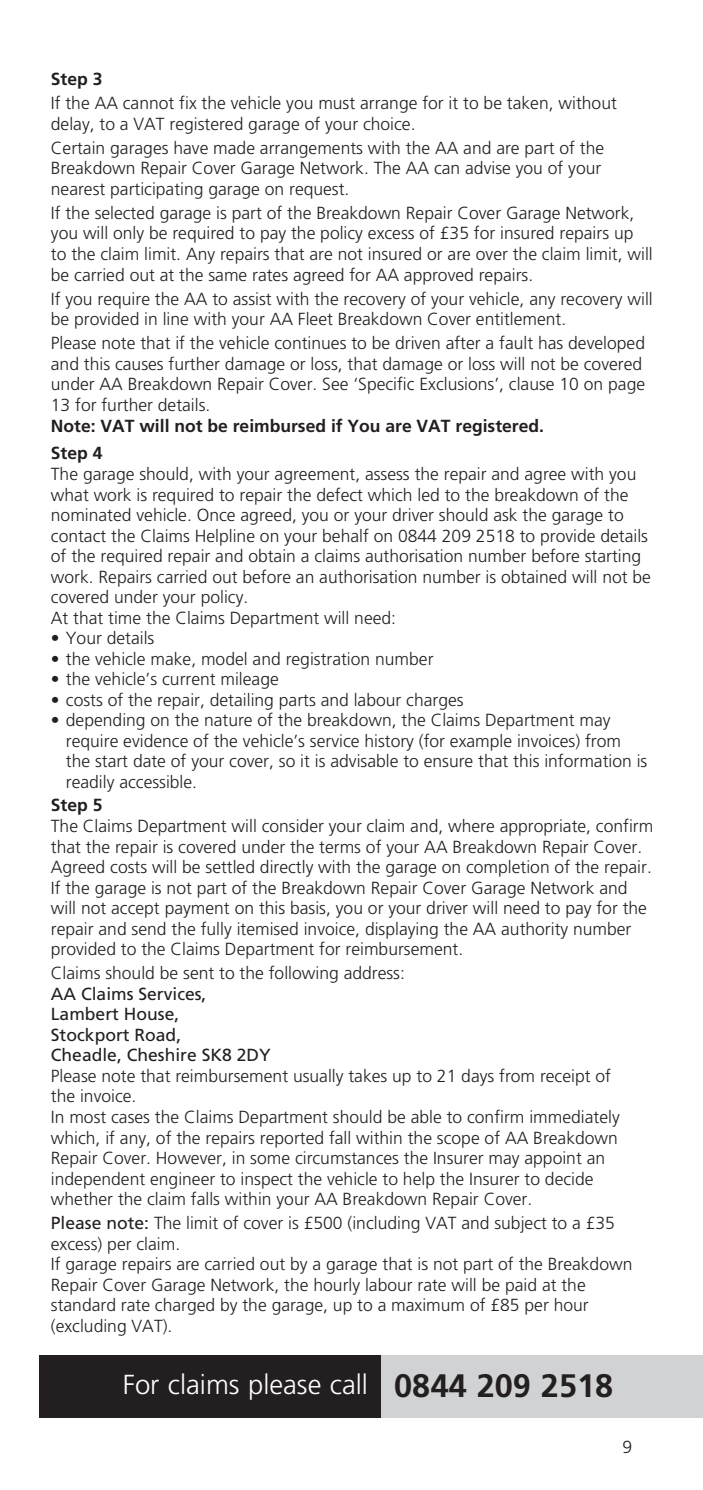
<style>
.page{position:relative;width:703px;height:1490px;background:#fff}
.page>*{position:absolute;margin:0;border:0;box-sizing:border-box;transform-origin:0 0}
.t1{font:700 32.5px "Frutiger";color:#231f20}
.t2{font:300 27.5px "Frutiger";color:#fff}
.t3{font:300 17.5px/20.5px "Frutiger";color:#231f20}
.t4{font:17.5px "Frutiger";color:#231f20}
.t5{font:700 17.5px "Frutiger";color:#231f20}
.s1{font-weight:400}
</style>
<div class="page">
<div style="left:39px;top:1355px;width:664px;height:62px;background:#d1d2d4"></div>
<div style="left:39px;top:1355px;width:341px;height:62px;background:#231f20"></div>
<p class="t5" style="left:51px;top:69px;width:53px">Step 3</p>
<p class="t3" style="left:51px;top:93px;width:567px">If the AA cannot fix the vehicle you must arrange for it to be taken, without delay, to a VAT registered garage of your choice.</p>
<p class="t3" style="left:51px;top:138px;width:555px">Certain garages have made arrangements with the AA and are part of the<br>Breakdown Repair Cover Garage Network. The AA can advise you of your nearest participating garage on request.</p>
<p class="t3" style="left:51px;top:203px;width:603px">If the selected garage is part of the Breakdown Repair Cover Garage Network, you will only be required to pay the policy excess of £35 for insured repairs up to the claim limit. Any repairs that are not insured or are over the claim limit, will be carried out at the same rates agreed for AA approved repairs.</p>
<p class="t3" style="left:51px;top:288px;width:603px">If you require the AA to assist with the recovery of your vehicle, any recovery will be provided in line with your AA Fleet Breakdown Cover entitlement.</p>
<p class="t3" style="left:51px;top:333px;width:596px">Please note that if the vehicle continues to be driven after a fault has developed and this causes further damage or loss, that damage or loss will not be covered under AA Breakdown Repair Cover. See ‘Specific Exclusions’, clause 10 on page 13 for further details.</p>
<p class="t5" style="left:51px;top:415px;width:495px">Note: VAT will not be reimbursed if You are VAT registered.</p>
<p class="t5" style="left:51px;top:442px;width:53px">Step 4</p>
<p class="t3" style="left:51px;top:464px;width:601px">The garage should, with your agreement, assess the repair and agree with you what work is required to repair the defect which led to the breakdown of the nominated vehicle. Once agreed, you or your driver should ask the garage to contact the Claims Helpline on your behalf on 0844 209 2518 to provide details of the required repair and obtain a claims authorisation number before starting work. Repairs carried out before an authorisation number is obtained will not be covered under your policy.</p>
<p class="t3" style="left:51px;top:608px;width:347px">At that time the Claims Department will need:</p>
<p class="t3" style="left:51px;top:628px;width:105px">• Your details</p>
<p class="t3" style="left:51px;top:649px;width:384px">• the vehicle make, model and registration number</p>
<p class="t3" style="left:51px;top:669px;width:229px">• the vehicle’s current mileage</p>
<p class="t3" style="left:51px;top:690px;width:414px">• costs of the repair, detailing parts and labour charges</p>
<p class="t3" style="left:66px;top:710px;width:583px;text-indent:-15px">• depending on the nature of the breakdown, the Claims Department may require evidence of the vehicle’s service history (for example invoices) from the start date of your cover, so it is advisable to ensure that this information is readily accessible.</p>
<p class="t5" style="left:51px;top:794px;width:53px">Step 5</p>
<p class="t3" style="left:51px;top:816px;width:604px">The Claims Department will consider your claim and, where appropriate, confirm that the repair is covered under the terms of your AA Breakdown Repair Cover.<br>Agreed costs will be settled directly with the garage on completion of the repair.<br>If the garage is not part of the Breakdown Repair Cover Garage Network and will not accept payment on this basis, you or your driver will need to pay for the repair and send the fully itemised invoice, displaying the AA authority number provided to the Claims Department for reimbursement.</p>
<p class="t3" style="left:51px;top:963px;width:355px">Claims should be sent to the following address:</p>
<p class="t4" style="left:51px;top:983px;width:157px">AA Claims Services,</p>
<p class="t4" style="left:51px;top:1004px;width:130px">Lambert House,</p>
<p class="t4" style="left:51px;top:1024px;width:132px">Stockport Road,</p>
<p class="t4" style="left:51px;top:1045px;width:221px">Cheadle, Cheshire SK8 2DY</p>
<p class="t3" style="left:51px;top:1066px;width:562px">Please note that reimbursement usually takes up to 21 days from receipt of the invoice.</p>
<p class="t3" style="left:51px;top:1107px;width:570px">In most cases the Claims Department should be able to confirm immediately which, if any, of the repairs reported fall within the scope of AA Breakdown Repair Cover. However, in some circumstances the Insurer may appoint an independent engineer to inspect the vehicle to help the Insurer to decide whether the claim falls within your AA Breakdown Repair Cover.</p>
<p class="t3" style="left:51px;top:1213px;width:566px"><span class="s1">Please note:</span> The limit of cover is £500 (including VAT and subject to a £35 excess) per claim.</p>
<p class="t3" style="left:51px;top:1254px;width:583px">If garage repairs are carried out by a garage that is not part of the Breakdown Repair Cover Garage Network, the hourly labour rate will be paid at the standard rate charged by the garage, up to a maximum of £85 per hour (excluding VAT).</p>
<p class="t2" style="left:123px;top:1369px;width:247px">For claims please call</p>
<p class="t1" style="left:394px;top:1366px;width:220px">0844 209 2518</p>
<p class="t3" style="left:622px;top:1436px;width:11px">9</p>
</div>
